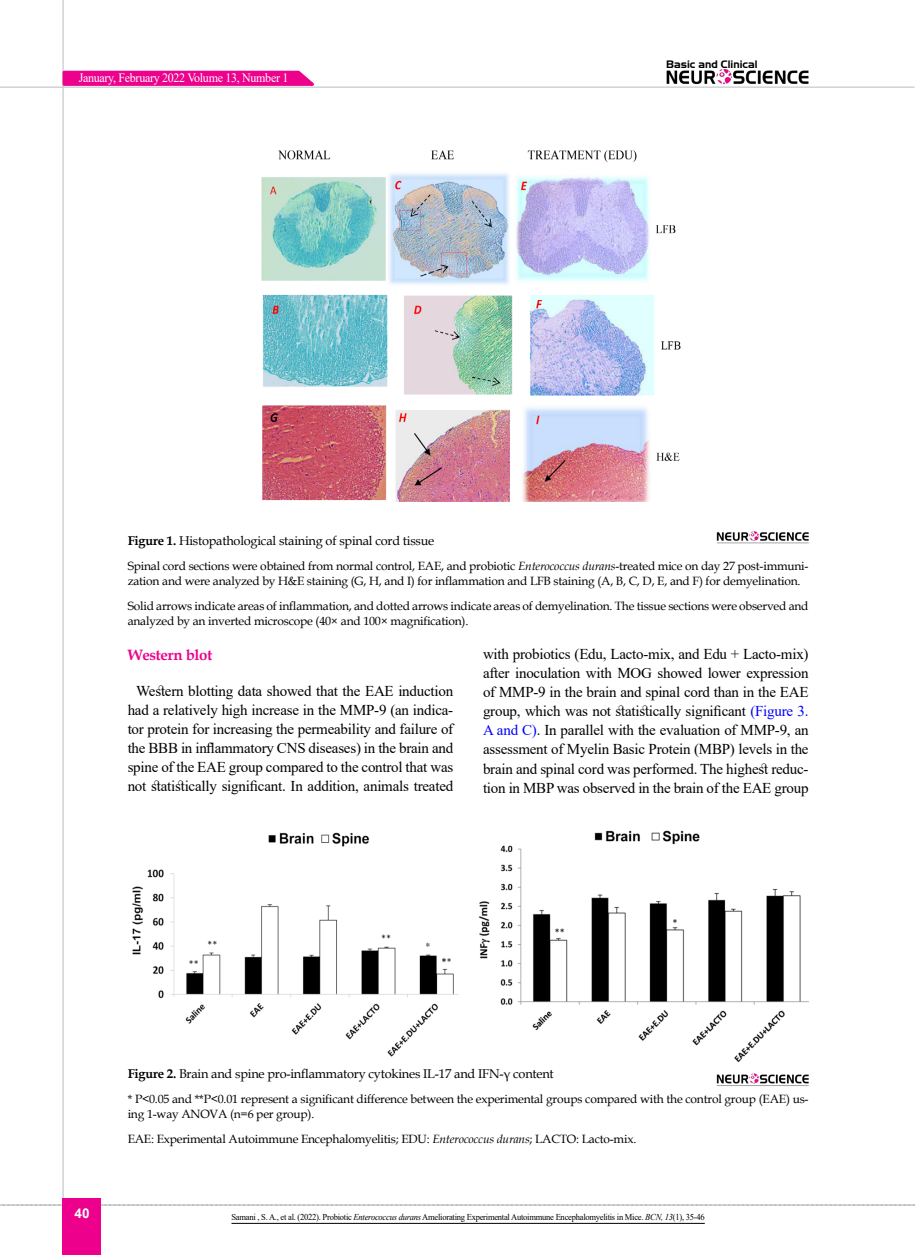
<style>
.page{position:relative;width:915px;height:1255px;background:#fff}
.page>*{position:absolute;margin:0;border:0;box-sizing:border-box;transform-origin:0 0}
.t1{font:15px/19px "Times New Roman";letter-spacing:-.015em;color:#000;text-align:center}
.t2{font:700 15px "Book Antiqua";letter-spacing:-.02em;color:#ec008c}
.t3{font:700 13.5px "Arial";color:#fff}
.t4{font:12.75px "Book Antiqua";letter-spacing:-.015em;color:#000}
.t5{font:12.75px "Times New Roman";letter-spacing:-.025em;color:#fff;scale:.94 1}
.t6{font:12px/15px "Book Antiqua";letter-spacing:-.015em;color:#000}
.t7{font:10.5px "Aero Regular SWFTE";color:#000}
.t8{font:9px "Times New Roman";letter-spacing:-.03em;color:#000;scale:.95 1}
.s1{font-weight:700}
.s2{font-style:italic}
.s3{color:#00f}
</style>
<div class="page">
<svg style="left:0;top:1204px;width:915px;height:1px"></svg>
<hr style="left:62px;top:0;width:2px;height:1254px;background:#c2c4c6">
<img style="left:666px;top:69px;width:142px;height:16px">
<div style="left:63px;top:1198px;width:38px;height:56px;background:#ec008c"></div>
<svg style="left:61px;top:69px;width:259px;height:18px;background:#ee32a1"></svg>
<hr style="left:0;top:87px;width:914px;height:1px;background:#c2c4c6">
<img style="left:132px;top:832px;width:326px;height:225px">
<img style="left:479px;top:830px;width:329px;height:233px">
<img style="left:716px;top:1073px;width:92px;height:13px">
<img style="left:261px;top:150px;width:420px;height:352px">
<img style="left:716px;top:531px;width:92px;height:13px">
<hr style="left:231px;top:1222px;width:473px;height:1px;background:#000">
<p class="t5" style="left:79px;top:69px;width:224px">January, February 2022 Volume 13, Number 1</p>
<p class="t7" style="left:666px;top:58px;width:93px">Basic and Clinical</p>
<p class="t4" style="left:128px;top:532px;width:308px"><span class="s1">Figure 1.</span> Histopathological staining of spinal cord tissue</p>
<p class="t6" style="left:128px;top:558px;width:682px">Spinal cord sections were obtained from normal control, EAE, and probiotic <span class="s2">Enterococcus durans</span>-treated mice on day 27 post-immuni&shy;zation and were analyzed by H&amp;E staining (G, H, and I) for inflammation and LFB staining (A, B, C, D, E, and F) for demyelination.</p>
<p class="t6" style="left:128px;top:598px;width:682px">Solid arrows indicate areas of inflammation, and dotted arrows indicate areas of demyelination. The tissue sections were observed and analyzed by an inverted microscope (40× and 100× magnification).</p>
<p class="t2" style="left:128px;top:644px;width:86px">Western blot</p>
<p class="t1" style="left:128px;top:680px;width:327px">Western blotting data showed that the EAE induction had a relatively high increase in the MMP-9 (an indica&shy;tor protein for increasing the permeability and failure of the BBB in inflammatory CNS diseases) in the brain and spine of the EAE group compared to the control that was not statistically significant. In addition, animals treated</p>
<p class="t1" style="left:483px;top:644px;width:327px;text-align:justify">with probiotics (Edu, Lacto-mix, and Edu + Lacto-mix) after inoculation with MOG showed lower expression of MMP-9 in the brain and spinal cord than in the EAE group, which was not statistically significant <span class="s3">(Figure 3.<br>A and C)</span>. In parallel with the evaluation of MMP-9, an assessment of Myelin Basic Protein (MBP) levels in the brain and spinal cord was performed. The highest reduc&shy;tion in MBP was observed in the brain of the EAE group</p>
<p class="t3" style="left:75px;top:1203px;width:17px">40</p>
<p class="t4" style="left:128px;top:1064px;width:427px"><span class="s1">Figure 2.</span> Brain and spine pro-inflammatory cytokines IL-17 and IFN-γ content</p>
<p class="t6" style="left:128px;top:1091px;width:682px">* P&lt;0.05 and **P&lt;0.01 represent a significant difference between the experimental groups compared with the control group (EAE) us&shy;ing 1-way ANOVA (n=6 per group).</p>
<p class="t6" style="left:128px;top:1130px;width:510px">EAE: Experimental Autoimmune Encephalomyelitis; EDU: <span class="s2">Enterococcus durans</span>; LACTO: Lacto-mix.</p>
<p class="t8" style="left:231px;top:1210px;width:499px">Samani , S. A., et al. (2022). Probiotic <span class="s2">Enterococcus durans</span> Ameliorating Experimental Autoimmune Encephalomyelitis in Mice. <span class="s2">BCN, 13</span>(1), 35-46</p>
</div>
